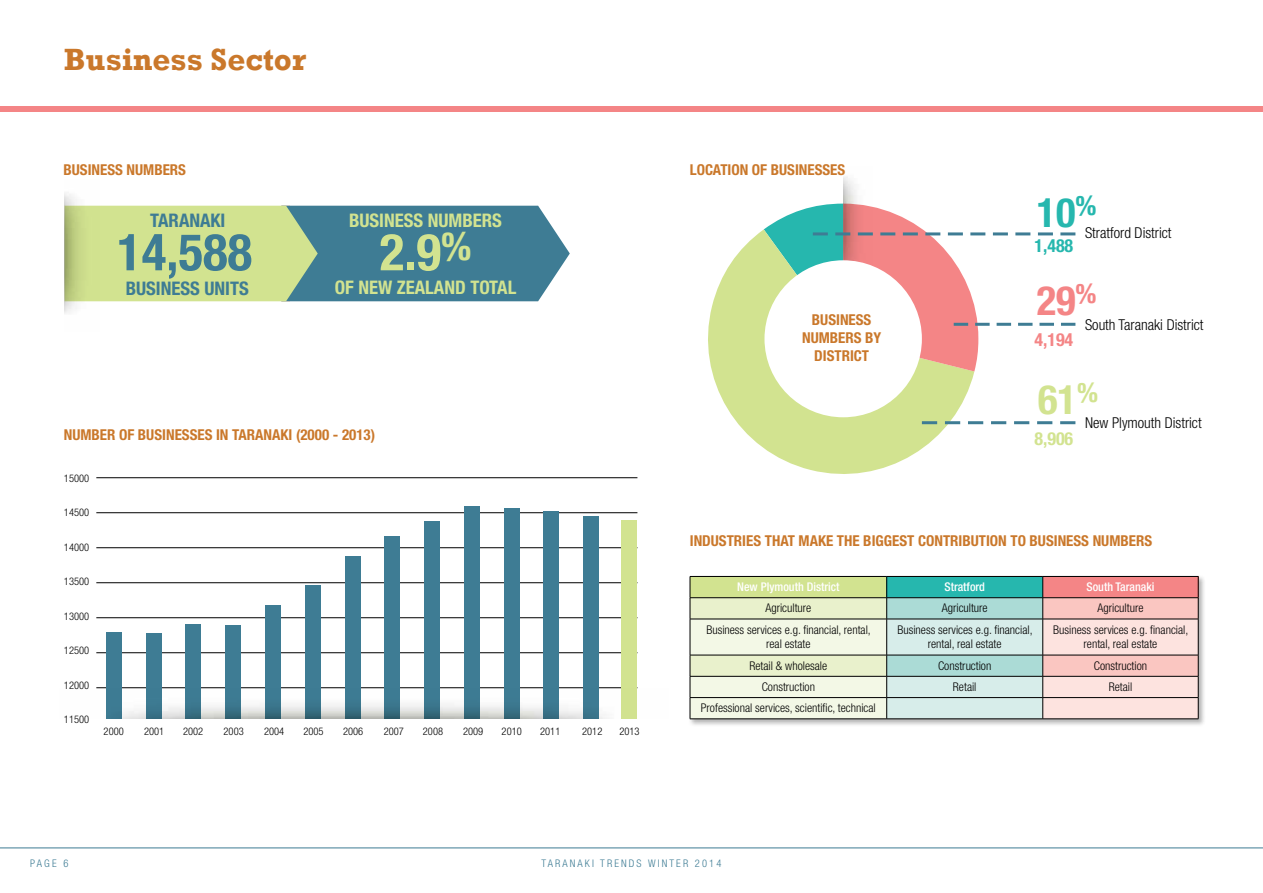
<style>
.page{position:relative;width:1263px;height:893px;background:#fff}
.page>*{position:absolute;margin:0;border:0;box-sizing:border-box;transform-origin:0 0}
.t1{font:700 condensed 51px "Helvetica Neue LT Pro";color:#3e7c94}
.t2{font:700 condensed 51px "Helvetica Neue LT Pro";color:#d2e390}
.t3{font:700 condensed 40.5px "Helvetica Neue LT Pro";color:#26b7ae}
.t4{font:700 condensed 40.5px "Helvetica Neue LT Pro";color:#f48586}
.t5{font:700 condensed 40.5px "Helvetica Neue LT Pro";color:#d2e390}
.t6{font:700 31.5px "Rockwell";color:#ca782b}
.t7{font:700 condensed 18.75px "Helvetica Neue LT Pro";color:#d2e390}
.t8{font:700 condensed 18.75px "Helvetica Neue LT Pro";color:#3e7c94}
.t9{font:700 condensed 18px "Helvetica Neue LT Pro";color:#26b7ae}
.t10{font:700 condensed 18px "Helvetica Neue LT Pro";color:#f48586}
.t11{font:700 condensed 18px "Helvetica Neue LT Pro";color:#d2e390}
.t12{font:700 condensed 15px/18px "Helvetica Neue LT Pro";color:#ca782b;text-align:center}
.t13{font:300 condensed 15px "Helvetica Neue LT Pro";color:#000}
.t14{font:300 condensed 12px/14.4px "Helvetica Neue LT Pro";color:#000;text-align:center}
.t15{font:500 condensed 12px "Helvetica Neue LT Pro";color:#fff}
.t16{font:300 condensed 10.5px "Helvetica Neue LT Pro";color:#000}
.t17{font:300 condensed 10.5px "Helvetica Neue LT Pro";letter-spacing:.2em;color:#3e7c94}
</style>
<div class="page">
<hr style="left:0;top:847px;width:1263px;height:1px;background:#3e7c94">
<div style="left:0;top:106px;width:1263px;height:6px;background:#f48586"></div>
<svg style="left:708px;top:229px;width:266px;height:245px;fill:#d2e390"></svg>
<svg style="left:922px;top:421px;width:153px;height:3px"></svg>
<svg style="left:764px;top:176px;width:311px;height:195px"></svg>
<div style="left:764px;top:260px;width:158px;height:157px;background:#fff;border-radius:50%"></div>
<svg style="left:99px;top:205px;width:471px;height:97px;background:#86ad97"></svg>
<img style="left:64px;top:193px;width:35px;height:121px">
<div style="left:688px;top:575px;width:518px;height:152px;background:#000;opacity:.3"></div>
<hr style="left:690px;top:576px;width:197px;height:1px;background:#000">
<hr style="left:887px;top:576px;width:156px;height:1px;background:#000">
<hr style="left:1043px;top:576px;width:155px;height:1px;background:#000">
<svg style="left:690px;top:577px;width:509px;height:142px;background:#d3d6c8"></svg>
<hr style="left:690px;top:719px;width:197px;height:1px;background:#000">
<hr style="left:887px;top:719px;width:156px;height:1px;background:#000">
<hr style="left:1043px;top:719px;width:155px;height:1px;background:#000">
<hr style="left:96px;top:477px;width:541px;height:1px;background:#000">
<hr style="left:96px;top:512px;width:541px;height:1px;background:#000">
<hr style="left:96px;top:547px;width:541px;height:1px;background:#000">
<hr style="left:96px;top:582px;width:541px;height:1px;background:#000">
<hr style="left:96px;top:617px;width:541px;height:1px;background:#000">
<hr style="left:96px;top:652px;width:541px;height:1px;background:#000">
<div style="left:106px;top:632px;width:16px;height:86px;background:#3e7c94"></div>
<div style="left:583px;top:516px;width:16px;height:202px;background:#3e7c94"></div>
<div style="left:621px;top:520px;width:16px;height:198px;background:#d2e390"></div>
<div style="left:543px;top:511px;width:16px;height:207px;background:#3e7c94"></div>
<div style="left:504px;top:508px;width:16px;height:210px;background:#3e7c94"></div>
<div style="left:464px;top:506px;width:16px;height:212px;background:#3e7c94"></div>
<div style="left:424px;top:521px;width:16px;height:197px;background:#3e7c94"></div>
<div style="left:384px;top:536px;width:16px;height:182px;background:#3e7c94"></div>
<div style="left:345px;top:556px;width:15px;height:162px;background:#3e7c94"></div>
<div style="left:305px;top:585px;width:16px;height:133px;background:#3e7c94"></div>
<div style="left:265px;top:604px;width:16px;height:114px;background:#3e7c94"></div>
<div style="left:225px;top:625px;width:16px;height:93px;background:#3e7c94"></div>
<div style="left:185px;top:624px;width:16px;height:94px;background:#3e7c94"></div>
<div style="left:146px;top:633px;width:16px;height:85px;background:#3e7c94"></div>
<hr style="left:59px;top:687px;width:585px;height:2px;background:#fff">
<img style="left:106px;top:689px;width:531px;height:30px">
<h3 class="t6" style="left:64px;top:40px;width:244px">Business Sector</h3>
<p class="t12" style="left:64px;top:161px;width:124px">BUSINESS NUMBERS</p>
<h3 class="t8" style="left:150px;top:209px;width:77px">TARANAKI</h3>
<h1 class="t1" style="left:117px;top:221px;width:136px">14,588</h1>
<h3 class="t8" style="left:126px;top:277px;width:125px">BUSINESS UNITS</h3>
<h3 class="t7" style="left:349px;top:209px;width:154px">BUSINESS NUMBERS</h3>
<h1 class="t2" style="left:380px;top:221px;width:93px">2.9<sup>%</sup></h1>
<h3 class="t7" style="left:335px;top:276px;width:183px">OF NEW ZEALAND TOTAL</h3>
<p class="t12" style="left:64px;top:426px;width:99px">NUMBER OF BUSINESSES</p>
<p class="t12" style="left:216px;top:426px;width:32px">IN TARANAKI</p>
<p class="t12" style="left:296px;top:426px;width:81px">(2000 - 2013)</p>
<p class="t16" style="left:64px;top:472px;width:27px">15000</p>
<p class="t16" style="left:64px;top:507px;width:27px">14500</p>
<p class="t16" style="left:64px;top:541px;width:27px">14000</p>
<p class="t16" style="left:64px;top:576px;width:27px">13500</p>
<p class="t16" style="left:64px;top:610px;width:27px">13000</p>
<p class="t16" style="left:64px;top:645px;width:27px">12500</p>
<p class="t16" style="left:64px;top:679px;width:27px">12000</p>
<p class="t16" style="left:64px;top:714px;width:27px">11500</p>
<p class="t16" style="left:104px;top:725px;width:22px">2000</p>
<p class="t16" style="left:144px;top:725px;width:22px">2001</p>
<p class="t16" style="left:183px;top:725px;width:22px">2002</p>
<p class="t16" style="left:224px;top:725px;width:22px">2003</p>
<p class="t16" style="left:264px;top:725px;width:22px">2004</p>
<p class="t16" style="left:303px;top:725px;width:22px">2005</p>
<p class="t16" style="left:343px;top:725px;width:22px">2006</p>
<p class="t16" style="left:384px;top:725px;width:22px">2007</p>
<p class="t16" style="left:423px;top:725px;width:22px">2008</p>
<p class="t16" style="left:463px;top:725px;width:22px">2009</p>
<p class="t16" style="left:502px;top:725px;width:22px">2010</p>
<p class="t16" style="left:540px;top:725px;width:22px">2011</p>
<p class="t16" style="left:582px;top:725px;width:22px">2012</p>
<p class="t16" style="left:619px;top:725px;width:22px">2013</p>
<p class="t12" style="left:690px;top:161px;width:157px">LOCATION OF BUSINESSES</p>
<p class="t12" style="left:802px;top:311px;width:72px">BUSINESS<br>NUMBERS BY<br>DISTRICT</p>
<h2 class="t3" style="left:1037px;top:188px;width:61px">10<sup>%</sup></h2>
<h3 class="t9" style="left:1034px;top:235px;width:40px">1,488</h3>
<p class="t13" style="left:1085px;top:224px;width:88px">Stratford District</p>
<h2 class="t4" style="left:1037px;top:276px;width:61px">29<sup>%</sup></h2>
<h3 class="t10" style="left:1034px;top:329px;width:40px">4,194</h3>
<p class="t13" style="left:1085px;top:316px;width:120px">South Taranaki District</p>
<h2 class="t5" style="left:1038px;top:375px;width:61px">61<sup>%</sup></h2>
<h3 class="t11" style="left:1034px;top:427px;width:40px">8,906</h3>
<p class="t13" style="left:1085px;top:414px;width:118px">New Plymouth District</p>
<p class="t12" style="left:690px;top:532px;width:464px">INDUSTRIES THAT MAKE THE BIGGEST CONTRIBUTION TO BUSINESS NUMBERS</p>
<p class="t15" style="left:737px;top:580px;width:104px">New Plymouth District</p>
<p class="t15" style="left:944px;top:580px;width:42px">Stratford</p>
<p class="t15" style="left:1086px;top:580px;width:70px">South Taranaki</p>
<p class="t14" style="left:765px;top:601px;width:48px">Agriculture</p>
<p class="t14" style="left:942px;top:601px;width:48px">Agriculture</p>
<p class="t14" style="left:1097px;top:601px;width:48px">Agriculture</p>
<p class="t14" style="left:706px;top:622px;width:166px">Business services e.g. financial, rental, real estate</p>
<p class="t14" style="left:897px;top:622px;width:137px">Business services e.g. financial, rental, real estate</p>
<p class="t14" style="left:1053px;top:622px;width:137px">Business services e.g. financial, rental, real estate</p>
<p class="t14" style="left:749px;top:658px;width:79px">Retail &amp; wholesale</p>
<p class="t14" style="left:938px;top:658px;width:55px">Construction</p>
<p class="t14" style="left:1094px;top:658px;width:55px">Construction</p>
<p class="t14" style="left:762px;top:679px;width:55px">Construction</p>
<p class="t14" style="left:953px;top:679px;width:25px">Retail</p>
<p class="t14" style="left:1109px;top:679px;width:25px">Retail</p>
<p class="t14" style="left:701px;top:701px;width:176px">Professional services, scientific, technical</p>
<p class="t17" style="left:30px;top:857px;width:40px">PAGE 6</p>
<p class="t17" style="left:541px;top:857px;width:181px">TARANAKI TRENDS WINTER 2014</p>
</div>
